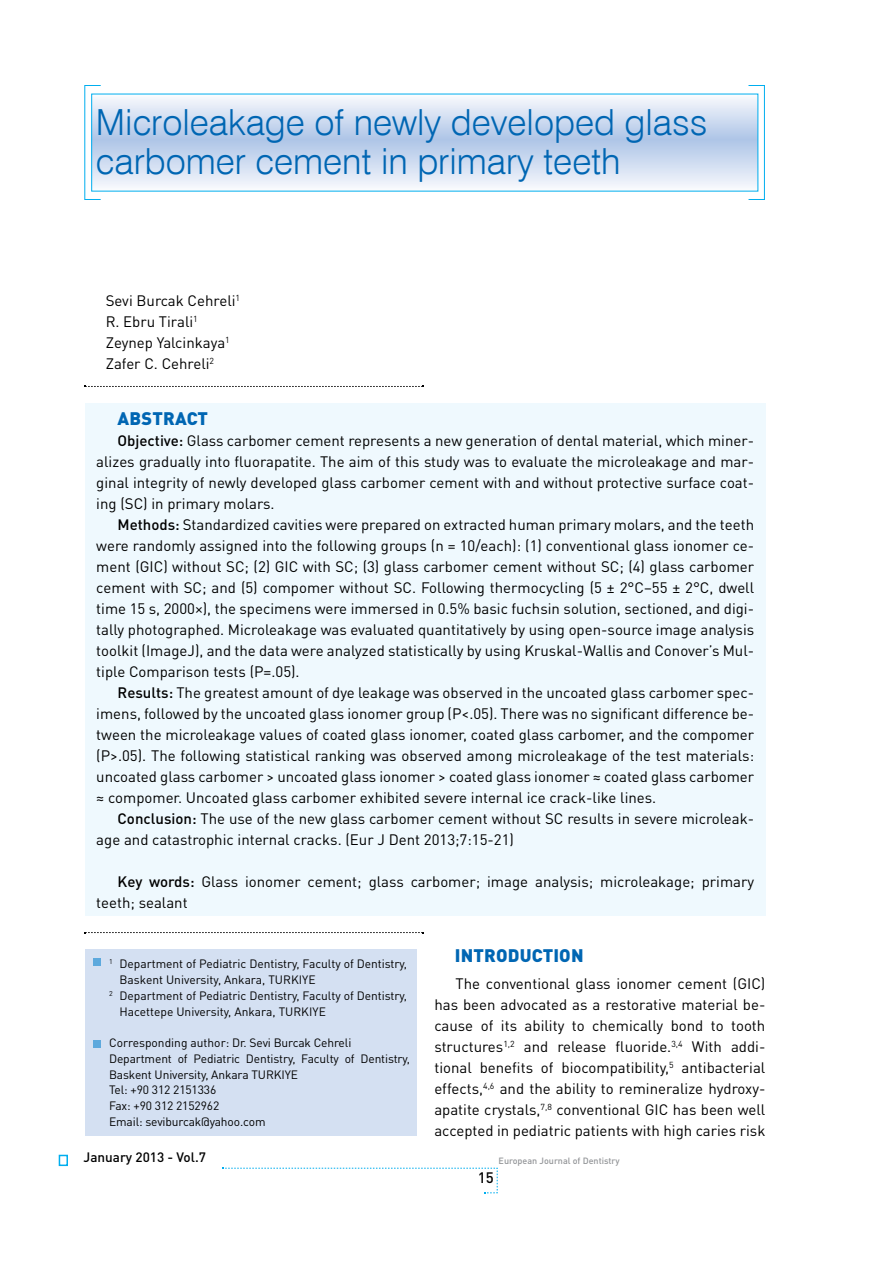
<style>
.page{position:relative;width:893px;height:1263px;background:#fff}
.page>*{position:absolute;margin:0;border:0;box-sizing:border-box;transform-origin:0 0}
.t1{font:300 36px/39px "Swiss 721 BT";color:#0066b3}
.t2{font:900 18px "DIN Pro";letter-spacing:.01em;color:#0066b3}
.t3{font:15px/21px "DIN Pro";color:#000;text-align:justify}
.t4{font:500 15px "DIN Pro";color:#000}
.t5{font:500 13.5px "DIN Pro";color:#000}
.t6{font:12px/15.8px "DIN Pro";letter-spacing:-.01em;color:#000}
.t7{font:500 9px "DIN Pro";color:#939598}
.s1{font-weight:500}
</style>
<div class="page">
<div style="left:59px;top:1155px;width:9px;height:11px;border:2px solid #00aeef"></div>
<svg style="left:222px;top:1167px;width:276px;height:26px"></svg>
<div style="left:85px;top:404px;width:680px;height:512px;background:#eff9fe"></div>
<svg style="left:84px;top:386px;width:340px;height:1px"></svg>
<svg style="left:93px;top:98px;width:663px;height:89px"></svg>
<div style="left:748px;top:85px;width:17px;height:115px;border:1px solid #00aeef"></div>
<svg style="left:84px;top:932px;width:340px;height:1px"></svg>
<div style="left:85px;top:949px;width:331px;height:186px;background:#d4e0f2"></div>
<div style="left:94px;top:958px;width:7px;height:7px;background:#5da9dd"></div>
<div style="left:94px;top:1040px;width:7px;height:7px;background:#5da9dd"></div>
<h1 class="t1" style="left:96px;top:103px;width:613px">Microleakage of newly developed glass carbomer cement in primary teeth</h1>
<p class="t3" style="left:106px;top:289px;width:136px;text-align:left">Sevi Burcak Cehreli<sup>1<br></sup>R. Ebru Tirali<sup>1<br></sup>Zeynep Yalcinkaya<sup>1<br></sup>Zafer C. Cehreli<sup>2</sup></p>
<p class="t2" style="left:118px;top:406px;width:92px">ABSTRACT</p>
<p class="t3" style="left:96px;top:430px;width:659px;text-indent:21px"><span class="s1">Objective:</span> Glass carbomer cement represents a new generation of dental material, which miner&shy;alizes gradually into fluorapatite. The aim of this study was to evaluate the microleakage and mar&shy;ginal integrity of newly developed glass carbomer cement with and without protective surface coat&shy;ing (SC) in primary molars.</p>
<p class="t3" style="left:96px;top:514px;width:659px;text-indent:21px"><span class="s1">Methods:</span> Standardized cavities were prepared on extracted human primary molars, and the teeth were randomly assigned into the following groups (n = 10/each): (1) conventional glass ionomer ce&shy;ment (GIC) without SC; (2) GIC with SC; (3) glass carbomer cement without SC; (4) glass carbomer cement with SC; and (5) compomer without SC. Following thermocycling (5 ± 2°C–55 ± 2°C, dwell time 15 s, 2000×), the specimens were immersed in 0.5% basic fuchsin solution, sectioned, and digi&shy;tally photographed. Microleakage was evaluated quantitatively by using open-source image analysis toolkit (ImageJ), and the data were analyzed statistically by using Kruskal-Wallis and Conover’s Mul&shy;tiple Comparison tests (P=.05).</p>
<p class="t3" style="left:96px;top:682px;width:659px;text-indent:21px"><span class="s1">Results:</span> The greatest amount of dye leakage was observed in the uncoated glass carbomer spec&shy;imens, followed by the uncoated glass ionomer group (P&lt;.05). There was no significant difference be&shy;tween the microleakage values of coated glass ionomer, coated glass carbomer, and the compomer (P&gt;.05). The following statistical ranking was observed among microleakage of the test materials: uncoated glass carbomer &gt; uncoated glass ionomer &gt; coated glass ionomer ≈ coated glass carbomer ≈ compomer. Uncoated glass carbomer exhibited severe internal ice crack-like lines.</p>
<p class="t3" style="left:96px;top:808px;width:659px;text-indent:21px"><span class="s1">Conclusion:</span> The use of the new glass carbomer cement without SC results in severe microleak&shy;age and catastrophic internal cracks. (Eur J Dent 2013;7:15-21)</p>
<p class="t3" style="left:96px;top:871px;width:659px;text-indent:21px"><span class="s1">Key words:</span> Glass ionomer cement; glass carbomer; image analysis; microleakage; primary teeth; sealant</p>
<p class="t6" style="left:109px;top:955px;width:299px"><sup>1</sup> Department of Pediatric Dentistry, Faculty of Dentistry,</p>
<p class="t6" style="left:120px;top:971px;width:198px">Baskent University, Ankara, TURKIYE</p>
<p class="t6" style="left:109px;top:987px;width:299px"><sup>2</sup> Department of Pediatric Dentistry, Faculty of Dentistry,</p>
<p class="t6" style="left:120px;top:1003px;width:208px">Hacettepe University, Ankara, TURKIYE</p>
<p class="t6" style="left:109px;top:1034px;width:302px">Corresponding author: Dr. Sevi Burcak Cehreli Department of Pediatric Dentistry, Faculty of Dentistry, Baskent University, Ankara TURKIYE<br>Tel: +90 312 2151336<br>Fax: +90 312 2152962<br>Email: seviburcak@yahoo.com</p>
<p class="t5" style="left:84px;top:1148px;width:124px">January 2013 - Vol.7</p>
<p class="t2" style="left:455px;top:943px;width:130px">INTRODUCTION</p>
<p class="t3" style="left:434px;top:972px;width:333px;text-indent:21px">The conventional glass ionomer cement (GIC) has been advocated as a restorative material be&shy;cause of its ability to chemically bond to tooth structures<sup>1,2</sup> and release fluoride.<sup>3,4</sup> With addi&shy;tional benefits of biocompatibility,<sup>5</sup> antibacterial effects,<sup>4,6</sup> and the ability to remineralize hydroxy&shy;apatite crystals,<sup>7,8</sup> conventional GIC has been well accepted in pediatric patients with high caries risk</p>
<p class="t7" style="left:499px;top:1154px;width:123px">European Journal of Dentistry</p>
<p class="t4" style="left:478px;top:1167px;width:17px">15</p>
</div>
